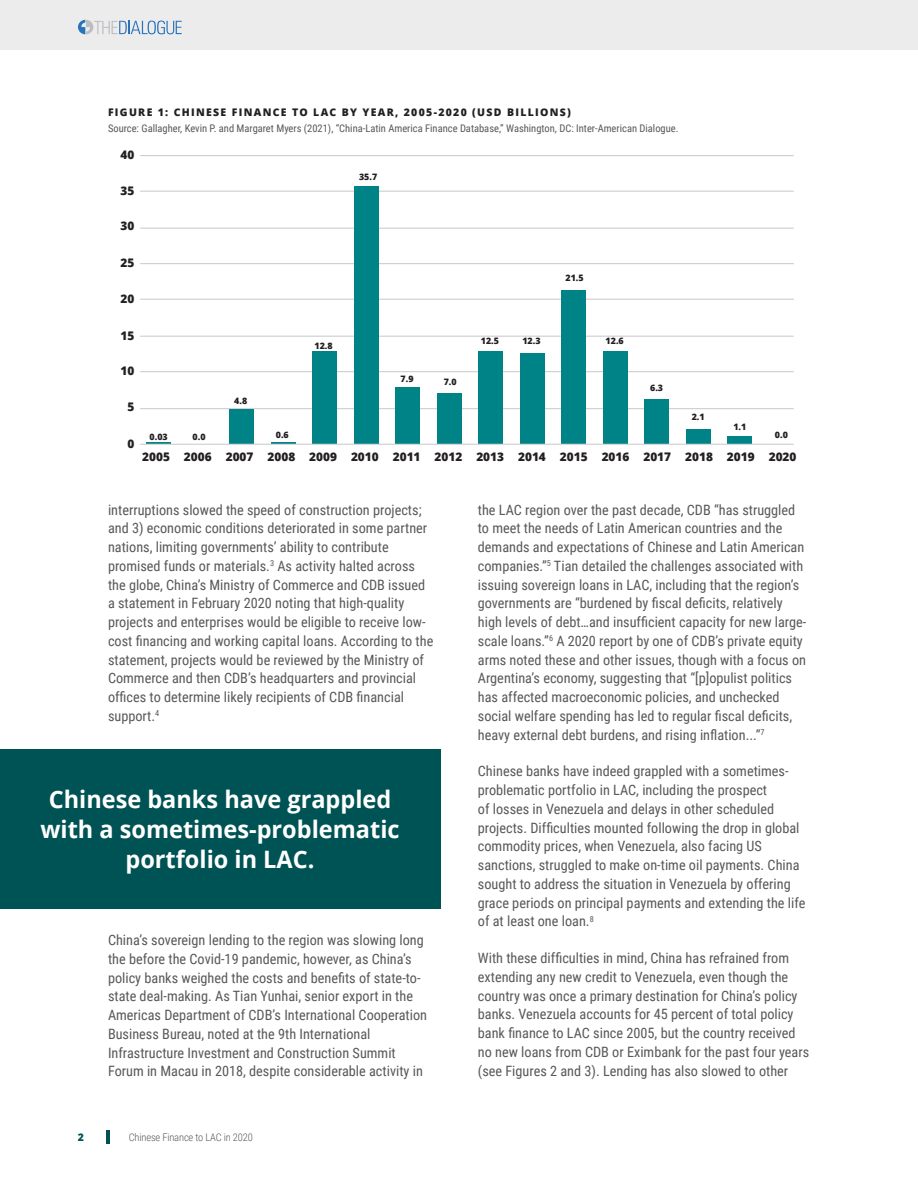
<style>
.page{position:relative;width:918px;height:1188px;background:#fff}
.page>*{position:absolute;margin:0;border:0;box-sizing:border-box;transform-origin:0 0}
.t1{font:700 24px/30px "Open Sans";color:#fff;text-align:center}
.t2{font:14.25px/18.8px "Roboto Condensed";color:#57585a}
.t3{font:800 11.85px "Open Sans";color:#231f20}
.t4{font:10.5px "Roboto Condensed";color:#57585a}
.t5{font:800 10.5px "Open Sans";letter-spacing:.125em;color:#231f20}
.t6{font:300 10.5px "Roboto Condensed";letter-spacing:-.015em;color:#57585a}
.t7{font:800 10.5px "Open Sans";color:#005354}
.t8{font:800 8.85px "Open Sans";color:#231f20}
</style>
<div class="page">
<div style="left:0;top:0;width:918px;height:50px;background:#ececed"></div>
<svg style="left:106px;top:1131px;width:3px;height:13px"></svg>
<svg style="left:78px;top:20px;width:104px;height:14px"></svg>
<hr style="left:140px;top:408px;width:654px;height:1px;background:#c7c8ca">
<hr style="left:140px;top:371px;width:654px;height:1px;background:#c7c8ca">
<hr style="left:140px;top:336px;width:654px;height:1px;background:#c7c8ca">
<hr style="left:140px;top:299px;width:654px;height:1px;background:#c7c8ca">
<hr style="left:140px;top:263px;width:654px;height:1px;background:#c7c8ca">
<hr style="left:140px;top:228px;width:654px;height:1px;background:#c7c8ca">
<hr style="left:140px;top:191px;width:654px;height:1px;background:#c7c8ca">
<hr style="left:140px;top:155px;width:654px;height:1px;background:#c7c8ca">
<div style="left:727px;top:436px;width:25px;height:7px;background:#008386"></div>
<div style="left:686px;top:429px;width:24px;height:14px;background:#008386"></div>
<div style="left:644px;top:399px;width:25px;height:44px;background:#008386"></div>
<div style="left:603px;top:351px;width:24px;height:92px;background:#008386"></div>
<div style="left:561px;top:290px;width:25px;height:153px;background:#008386"></div>
<div style="left:520px;top:353px;width:24px;height:90px;background:#008386"></div>
<div style="left:478px;top:351px;width:25px;height:92px;background:#008386"></div>
<div style="left:437px;top:393px;width:24px;height:50px;background:#008386"></div>
<div style="left:395px;top:387px;width:25px;height:56px;background:#008386"></div>
<div style="left:354px;top:186px;width:24px;height:257px;background:#008386"></div>
<div style="left:312px;top:351px;width:25px;height:92px;background:#008386"></div>
<svg style="left:271px;top:442px;width:24px;height:1px"></svg>
<div style="left:229px;top:409px;width:25px;height:34px;background:#008386"></div>
<svg style="left:146px;top:442px;width:24px;height:1px"></svg>
<hr style="left:140px;top:444px;width:654px;height:1px;background:#c7c8ca">
<div style="left:0;top:749px;width:440px;height:159px;background:#005354"></div>
<p class="t5" style="left:108px;top:104px;width:465px">FIGURE 1: CHINESE FINANCE TO LAC BY YEAR, 2005-2020 (USD BILLIONS)</p>
<p class="t4" style="left:108px;top:121px;width:572px">Source: Gallagher, Kevin P. and Margaret Myers (2021), “China-Latin America Finance Database,” Washington, DC: Inter-American Dialogue.</p>
<p class="t3" style="left:120px;top:146px;width:15px">40</p>
<p class="t3" style="left:120px;top:182px;width:15px">35</p>
<p class="t3" style="left:120px;top:217px;width:15px">30</p>
<p class="t3" style="left:120px;top:254px;width:15px">25</p>
<p class="t3" style="left:120px;top:290px;width:15px">20</p>
<p class="t8" style="left:359px;top:170px;width:20px">35.7</p>
<p class="t8" style="left:566px;top:272px;width:20px">21.5</p>
<p class="t3" style="left:120px;top:327px;width:15px">15</p>
<p class="t3" style="left:120px;top:362px;width:15px">10</p>
<p class="t3" style="left:127px;top:398px;width:8px">5</p>
<p class="t3" style="left:127px;top:435px;width:8px">0</p>
<p class="t8" style="left:234px;top:394px;width:14px">4.8</p>
<p class="t8" style="left:314px;top:339px;width:20px">12.8</p>
<p class="t8" style="left:401px;top:372px;width:14px">7.9</p>
<p class="t8" style="left:444px;top:375px;width:14px">7.0</p>
<p class="t8" style="left:481px;top:334px;width:20px">12.5</p>
<p class="t8" style="left:522px;top:334px;width:20px">12.3</p>
<p class="t8" style="left:606px;top:334px;width:20px">12.6</p>
<p class="t8" style="left:650px;top:381px;width:14px">6.3</p>
<p class="t8" style="left:692px;top:411px;width:14px">2.1</p>
<p class="t8" style="left:733px;top:420px;width:14px">1.1</p>
<p class="t8" style="left:150px;top:430px;width:20px">0.03</p>
<p class="t8" style="left:193px;top:430px;width:14px">0.0</p>
<p class="t8" style="left:276px;top:428px;width:14px">0.6</p>
<p class="t8" style="left:775px;top:428px;width:14px">0.0</p>
<p class="t3" style="left:142px;top:448px;width:656px">2005 2006 2007 2008 2009 2010 2011 2012 2013 2014 2015 2016 2017 2018 2019 2020</p>
<p class="t2" style="left:108px;top:500px;width:327px">interruptions slowed the speed of construction projects; and 3) economic conditions deteriorated in some partner nations, limiting governments’ ability to contribute promised funds or materials.<sup>3</sup> As activity halted across the globe, China’s Ministry of Commerce and CDB issued a statement in February 2020 noting that high-quality projects and enterprises would be eligible to receive low&shy;cost financing and working capital loans. According to the statement, projects would be reviewed by the Ministry of Commerce and then CDB’s headquarters and provincial offices to determine likely recipients of CDB financial support.<sup>4</sup></p>
<h1 class="t1" style="left:40px;top:784px;width:361px">Chinese banks have grappled with a sometimes-problematic portfolio in LAC.</h1>
<p class="t2" style="left:108px;top:930px;width:321px">China’s sovereign lending to the region was slowing long the before the Covid-19 pandemic, however, as China’s policy banks weighed the costs and benefits of state-to&shy;state deal-making. As Tian Yunhai, senior export in the Americas Department of CDB’s International Cooperation Business Bureau, noted at the 9th International Infrastructure Investment and Construction Summit Forum in Macau in 2018, despite considerable activity in</p>
<p class="t7" style="left:78px;top:1130px;width:8px">2</p>
<p class="t6" style="left:129px;top:1130px;width:126px">Chinese Finance to LAC in 2020</p>
<p class="t2" style="left:478px;top:500px;width:330px">the LAC region over the past decade, CDB “has struggled to meet the needs of Latin American countries and the demands and expectations of Chinese and Latin American companies.”<sup>5</sup> Tian detailed the challenges associated with issuing sovereign loans in LAC, including that the region’s governments are “burdened by fiscal deficits, relatively high levels of debt…and insufficient capacity for new large&shy;scale loans.”<sup>6</sup> A 2020 report by one of CDB’s private equity arms noted these and other issues, though with a focus on Argentina’s economy, suggesting that “[p]opulist politics has affected macroeconomic policies, and unchecked social welfare spending has led to regular fiscal deficits, heavy external debt burdens, and rising inflation...”<sup>7</sup></p>
<p class="t2" style="left:478px;top:761px;width:329px">Chinese banks have indeed grappled with a sometimes&shy;problematic portfolio in LAC, including the prospect<br>of losses in Venezuela and delays in other scheduled projects. Difficulties mounted following the drop in global commodity prices, when Venezuela, also facing US sanctions, struggled to make on-time oil payments. China sought to address the situation in Venezuela by offering grace periods on principal payments and extending the life of at least one loan.<sup>8</sup></p>
<p class="t2" style="left:478px;top:948px;width:333px">With these difficulties in mind, China has refrained from extending any new credit to Venezuela, even though the country was once a primary destination for China’s policy banks. Venezuela accounts for 45 percent of total policy bank finance to LAC since 2005, but the country received no new loans from CDB or Eximbank for the past four years (see Figures 2 and 3). Lending has also slowed to other</p>
</div>
